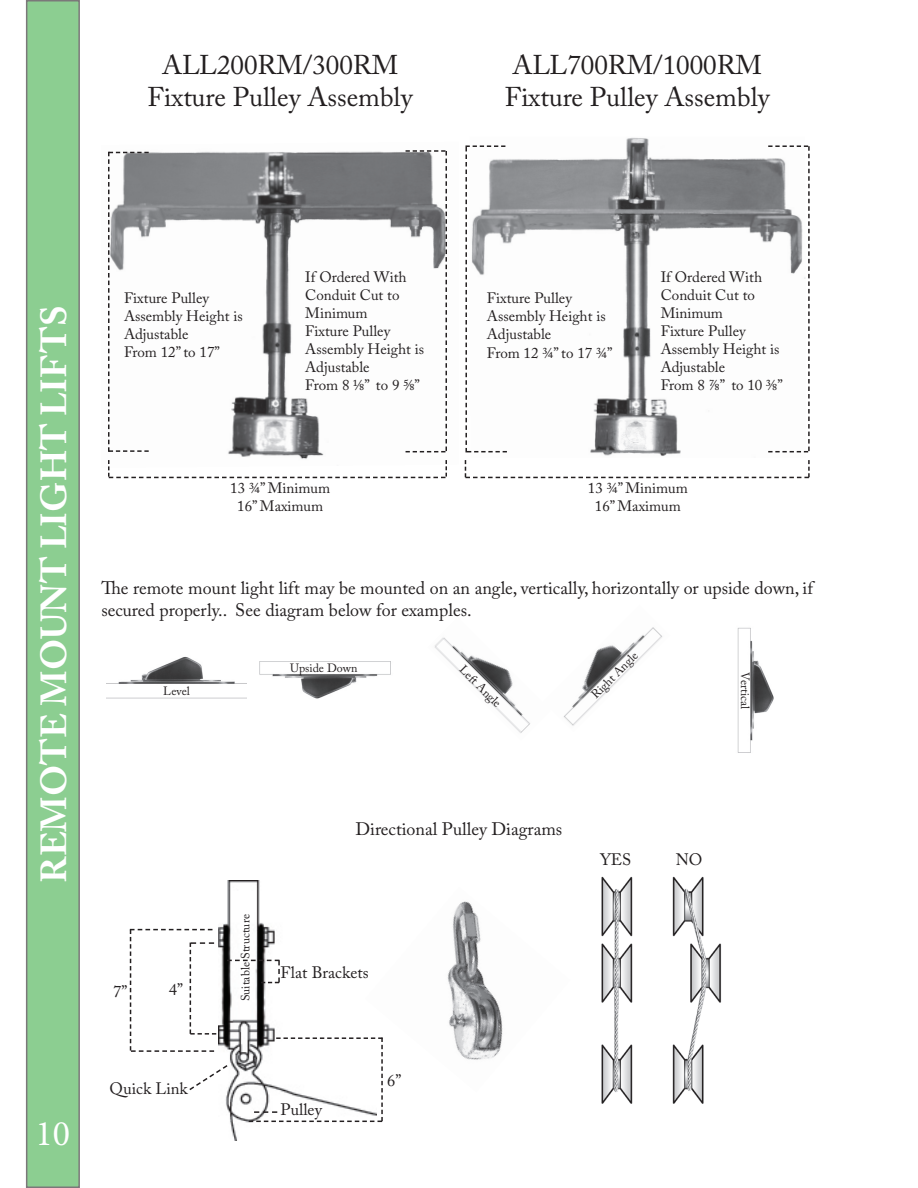
<style>
.page{position:relative;width:918px;height:1188px;background:#fff}
.page>*{position:absolute;margin:0;border:0;box-sizing:border-box;transform-origin:0 0}
.t1{font:700 36px "Adobe Caslon Pro";color:#fff}
.t2{font:36px "Minion Pro";color:#fff}
.t3{font:27px "Adobe Caslon Pro";color:#231f20}
.t4{font:18px/21.6px "Adobe Caslon Pro";color:#231f20}
.t5{font:16.5px "Adobe Caslon Pro";color:#231f20}
.t6{font:15px/18px "Adobe Caslon Pro";color:#231f20}
.t7{font:12px "Adobe Caslon Pro";color:#231f20}
</style>
<div class="page">
<div style="left:27px;top:1px;width:52px;height:1186px;background:#8cce91"></div>
<img style="left:108px;top:150px;width:338px;height:309px">
<svg style="left:108px;top:152px;width:41px;height:300px"></svg>
<svg style="left:406px;top:150px;width:41px;height:302px"></svg>
<svg style="left:108px;top:460px;width:339px;height:18px"></svg>
<img style="left:470px;top:137px;width:336px;height:319px">
<svg style="left:465px;top:145px;width:42px;height:307px"></svg>
<svg style="left:768px;top:145px;width:42px;height:307px"></svg>
<svg style="left:465px;top:460px;width:345px;height:18px"></svg>
<img style="left:106px;top:656px;width:141px;height:43px">
<img style="left:259px;top:661px;width:132px;height:38px">
<img style="left:563px;top:627px;width:100px;height:99px">
<img style="left:434px;top:637px;width:96px;height:96px">
<img style="left:737px;top:627px;width:37px;height:126px">
<img style="left:601px;top:876px;width:121px;height:228px">
<img style="left:219px;top:880px;width:155px;height:260px">
<svg style="left:227px;top:960px;width:53px;height:23px"></svg>
<svg style="left:130px;top:929px;width:86px;height:123px"></svg>
<svg style="left:189px;top:1064px;width:40px;height:28px"></svg>
<svg style="left:249px;top:1037px;width:134px;height:85px"></svg>
<img style="left:365px;top:887px;width:138px;height:205px">
<p class="t3" style="left:162px;top:49px;width:238px">ALL200RM/300RM</p>
<p class="t3" style="left:148px;top:81px;width:267px">Fixture Pulley Assembly</p>
<p class="t3" style="left:512px;top:49px;width:251px">ALL700RM/1000RM</p>
<p class="t3" style="left:505px;top:81px;width:267px">Fixture Pulley Assembly</p>
<p class="t1" style="left:33px;top:883px;width:579px;rotate:-90deg">REMOTE MOUNT LIGHT LIFTS</p>
<p class="t2" style="left:36px;top:1109px;width:36px">10</p>
<p class="t6" style="left:124px;top:288px;width:86px">Fixture Pulley</p>
<p class="t6" style="left:124px;top:306px;width:120px">Assembly Height is</p>
<p class="t6" style="left:124px;top:324px;width:66px">Adjustable</p>
<p class="t6" style="left:124px;top:342px;width:97px">From 12” to 17”</p>
<p class="t6" style="left:305px;top:267px;width:103px">If Ordered With<br>Conduit Cut to<br>Minimum</p>
<p class="t6" style="left:305px;top:321px;width:86px">Fixture Pulley</p>
<p class="t6" style="left:305px;top:339px;width:120px">Assembly Height is<br>Adjustable</p>
<p class="t6" style="left:305px;top:375px;width:116px">From 8 ⅛” to 9 ⅝”</p>
<p class="t6" style="left:230px;top:479px;width:101px">13 ¾” Minimum</p>
<p class="t6" style="left:237px;top:497px;width:88px">16” Maximum</p>
<p class="t6" style="left:487px;top:288px;width:86px">Fixture Pulley</p>
<p class="t6" style="left:487px;top:306px;width:120px">Assembly Height is</p>
<p class="t6" style="left:487px;top:324px;width:66px">Adjustable</p>
<p class="t6" style="left:487px;top:344px;width:127px">From 12 ¾” to 17 ¾”</p>
<p class="t6" style="left:661px;top:267px;width:103px">If Ordered With<br>Conduit Cut to<br>Minimum</p>
<p class="t6" style="left:661px;top:321px;width:86px">Fixture Pulley</p>
<p class="t6" style="left:661px;top:339px;width:120px">Assembly Height is<br>Adjustable</p>
<p class="t6" style="left:661px;top:375px;width:124px">From 8 ⅞” to 10 ⅜”</p>
<p class="t6" style="left:588px;top:479px;width:101px">13 ¾” Minimum</p>
<p class="t6" style="left:595px;top:497px;width:88px">16” Maximum</p>
<p class="t4" style="left:101px;top:577px;width:713px">The remote mount light lift may be mounted on an angle, vertically, horizontally or upside down, if secured properly.. See diagram below for examples.</p>
<p class="t7" style="left:163px;top:684px;width:28px">Level</p>
<p class="t5" style="left:113px;top:981px;width:16px">7”</p>
<p class="t5" style="left:169px;top:979px;width:16px">4”</p>
<p class="t5" style="left:109px;top:1079px;width:80px">Quick Link</p>
<p class="t7" style="left:290px;top:661px;width:69px">Upside Down</p>
<p class="t7" style="left:467px;top:662px;width:55px;rotate:45deg">Left Angle</p>
<p class="t7" style="left:588px;top:691px;width:61px;rotate:-45deg">Right Angle</p>
<p class="t7" style="left:752px;top:672px;width:39px;rotate:90deg">Vertical</p>
<p class="t7" style="left:238px;top:1001px;width:89px;rotate:-90deg">Suitable Structure</p>
<p class="t4" style="left:356px;top:818px;width:208px">Directional Pulley Diagrams</p>
<p class="t5" style="left:281px;top:962px;width:90px">Flat Brackets</p>
<p class="t5" style="left:281px;top:1100px;width:43px">Pulley</p>
<p class="t5" style="left:387px;top:1071px;width:16px">6”</p>
<p class="t5" style="left:600px;top:850px;width:33px">YES</p>
<p class="t5" style="left:676px;top:850px;width:28px">NO</p>
</div>
